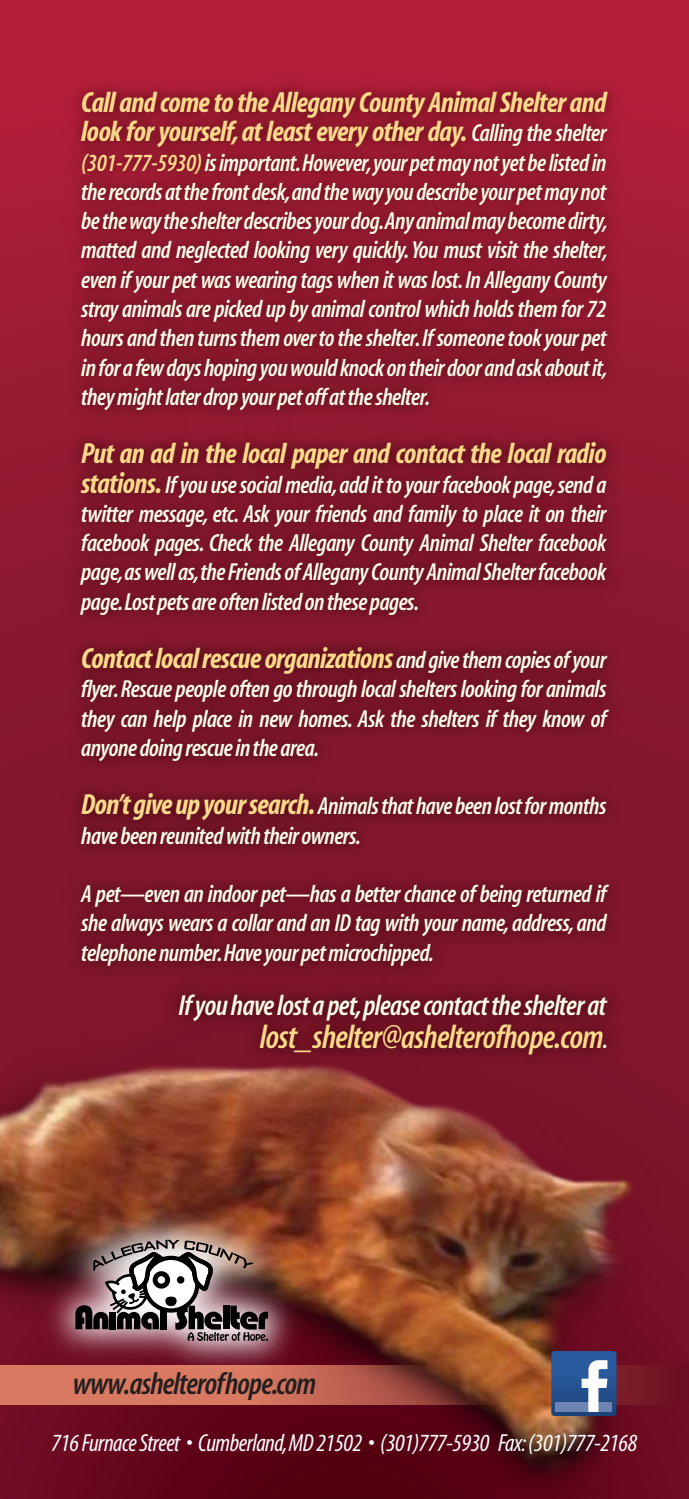
<style>
.page{position:relative;width:689px;height:1499px;background:#fff}
.page>*{position:absolute;margin:0;border:0;box-sizing:border-box;transform-origin:0 0}
.t1{font:33.75px "Myriad MM It 565 300";letter-spacing:-.02em;color:#ffd98a}
.t2{font:31.5px "Myriad MM It 565 300";letter-spacing:-.025em;color:#231f20}
.t3{font:29.25px/29.2px "Myriad MM It 700 300";letter-spacing:-.02em;color:#ffd98a}
.t4{font:29.25px "Myriad MM It 565 300";letter-spacing:-.02em;color:#fffde8}
.t5{font:24.75px/29.2px "Myriad MM It 565 300";letter-spacing:-.02em;color:#fffde8;text-align:justify}
.t6{font:24.75px "Myriad MM It 400 300";letter-spacing:-.02em;color:#fff}
.s1{font-family:"Myriad MM It 565 300";font-size:24.75px;color:#fffde8}
.s2{color:#ffd98a}
.s3{font-family:"Myriad MM It 700 300";font-size:29.25px;color:#ffd98a}
.s4{font-size:24.75px;color:#fffde8}
</style>
<div class="page">
<img style="left:0;top:1161px;width:688px;height:337px">
<svg style="left:551px;top:1351px;width:65px;height:65px"></svg>
<img style="left:0;top:7px;width:688px;height:1154px">
<img style="left:0;top:1148px;width:354px;height:279px">
<img style="left:75px;top:1239px;width:193px;height:102px">
<p class="t3" style="left:81px;top:89px;width:527px">Call and come to the Allegany County Animal Shelter and look for yourself, at least every other day. <span class="s1">Calling the shelter</span></p>
<p class="t5" style="left:81px;top:149px;width:528px"><span class="s2">(301-777-5930)</span> is important.However,your pet may not yet be listed in the records at the front desk,and the way you describe your pet may not be the way the shelter describes your dog.Any animal may become dirty, matted and neglected looking very quickly. You must visit the shelter, even if your pet was wearing tags when it was lost. In Allegany County stray animals are picked up by animal control which holds them for 72 hours and then turns them over to the shelter. If someone took your pet in for a few days hoping you would knock on their door and ask about it, they might later drop your pet off at the shelter.</p>
<p class="t3" style="left:81px;top:440px;width:526px">Put an ad in the local paper and contact the local radio</p>
<p class="t5" style="left:81px;top:471px;width:526px"><span class="s3">stations.</span> If you use social media, add it to your facebook page, send a twitter message, etc. Ask your friends and family to place it on their facebook pages. Check the Allegany County Animal Shelter facebook page,as well as,the Friends of Allegany County Animal Shelter facebook page.Lost pets are often listed on these pages.</p>
<p class="t3" style="left:81px;top:645px;width:526px">Contact local rescue organizations <span class="s1">and give them copies of your</span></p>
<p class="t5" style="left:81px;top:675px;width:526px">flyer. Rescue people often go through local shelters looking for animals they can help place in new homes. Ask the shelters if they know of anyone doing rescue in the area.</p>
<p class="t5" style="left:81px;top:792px;width:526px"><span class="s3">Don’t give up your search.</span> Animals that have been lost for months have been reunited with their owners.</p>
<p class="t5" style="left:81px;top:880px;width:526px">A pet—even an indoor pet—has a better chance of being returned if she always wears a collar and an ID tag with your name, address, and telephone number.Have your pet microchipped.</p>
<p class="t4" style="left:178px;top:990px;width:429px">If you have lost a pet,please contact the shelter at</p>
<p class="t1" style="left:260px;top:1021px;width:350px">lost_shelter@ashelterofhope.com<span class="s4">.</span></p>
<p class="t2" style="left:73px;top:1368px;width:245px">www.ashelterofhope.com</p>
<p class="t6" style="left:51px;top:1430px;width:587px">716 Furnace Street • Cumberland,MD 21502 • (301)777-5930 Fax: (301)777-2168</p>
</div>
